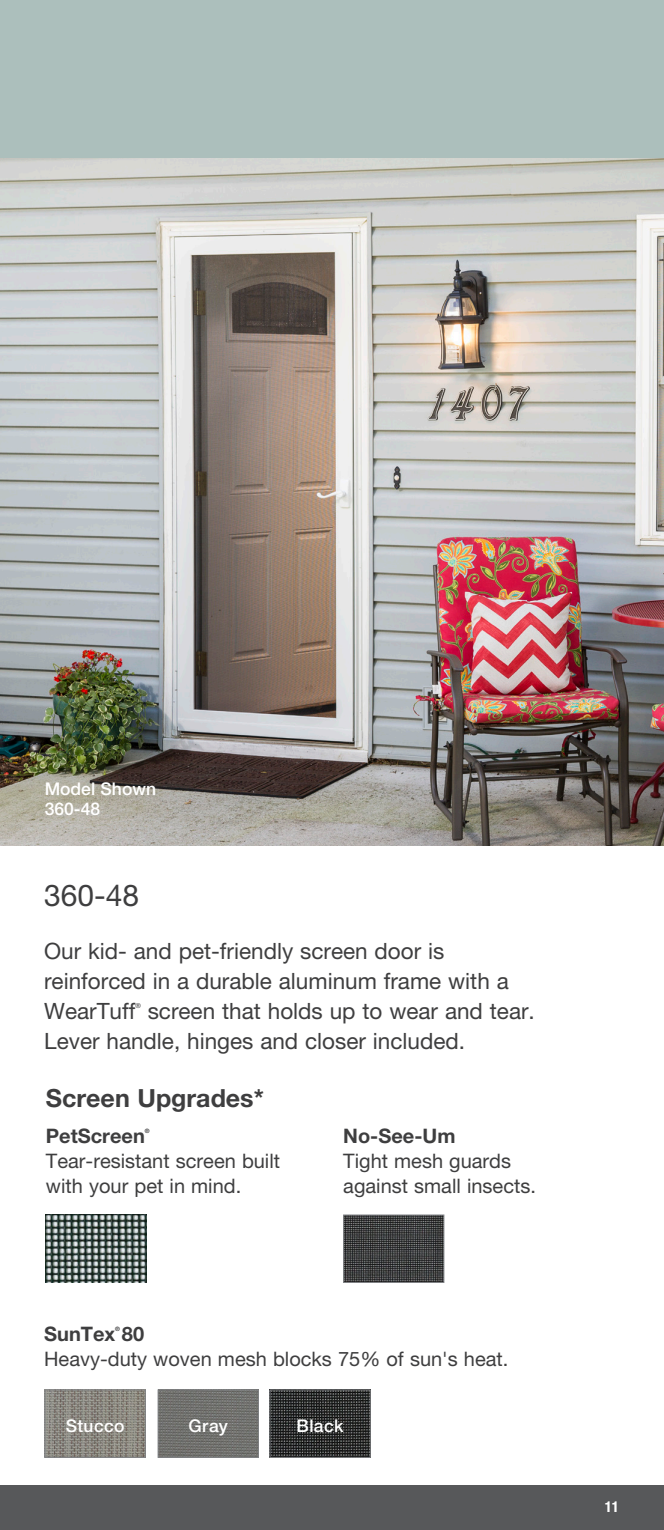
<style>
.page{position:relative;width:664px;height:1530px;background:#fff}
.page>*{position:absolute;margin:0;border:0;box-sizing:border-box;transform-origin:0 0}
.t1{font:30px "Helvetica Neue LT Pro";color:#3e3e3f}
.t2{font:700 25px "Helvetica Neue LT Pro";color:#3e3e3f}
.t3{font:22.5px/30px "Helvetica Neue LT Pro";color:#3e3e3f}
.t4{font:20px/25px "Helvetica Neue LT Pro";color:#3e3e3f}
.t5{font:700 20px "Helvetica Neue LT Pro";color:#3e3e3f}
.t6{font:500 17.5px "Helvetica Neue LT Pro";letter-spacing:.01em;color:#fff}
.t7{font:700 condensed 15px "Helvetica Neue LT Pro";color:#fff}
.t8{font:6.75px "Helvetica Neue LT Pro";color:#3e3e3f}
.t9{font:700 6px "Helvetica Neue LT Pro";color:#3e3e3f}
</style>
<div class="page">
<div style="left:0;top:1485px;width:664px;height:45px;background:#57585a"></div>
<img style="left:1px;top:158px;width:663px;height:687px">
<img style="left:0;top:158px;width:1px;height:687px">
<div style="left:0;top:0;width:664px;height:158px;background:#acbfbc"></div>
<img style="left:345px;top:1217px;width:97px;height:64px">
<div style="left:343px;top:1215px;width:101px;height:68px;border:1px solid #808285"></div>
<img style="left:271px;top:1392px;width:97px;height:64px">
<div style="left:269px;top:1390px;width:101px;height:68px;border:1px solid #808285"></div>
<img style="left:160px;top:1392px;width:97px;height:64px">
<div style="left:158px;top:1390px;width:101px;height:68px;border:1px solid #808285"></div>
<img style="left:47px;top:1392px;width:97px;height:64px">
<div style="left:45px;top:1390px;width:101px;height:68px;border:1px solid #808285"></div>
<img style="left:46px;top:1215px;width:101px;height:68px">
<p class="t6" style="left:45px;top:779px;width:113px">Model Shown</p>
<p class="t6" style="left:45px;top:799px;width:57px">360-48</p>
<p class="t1" style="left:44px;top:877px;width:97px">360-48</p>
<p class="t3" style="left:44px;top:935px;width:466px">Our kid- and pet-friendly screen door is reinforced in a durable aluminum frame with a<br>WearTuff</p>
<p class="t8" style="left:135px;top:1001px;width:7px">®</p>
<p class="t3" style="left:44px;top:995px;width:492px;text-indent:104px">screen that holds up to wear and tear.<br>Lever handle, hinges and closer included.</p>
<p class="t2" style="left:46px;top:1082px;width:219px">Screen Upgrades*</p>
<p class="t5" style="left:46px;top:1123px;width:100px">PetScreen</p>
<p class="t9" style="left:145px;top:1127px;width:6px">®</p>
<p class="t4" style="left:46px;top:1148px;width:236px">Tear-resistant screen built with your pet in mind.</p>
<p class="t5" style="left:343px;top:1123px;width:114px">No-See-Um</p>
<p class="t4" style="left:343px;top:1148px;width:194px">Tight mesh guards against small insects.</p>
<p class="t5" style="left:44px;top:1321px;width:102px">SunTex 80</p>
<p class="t9" style="left:115px;top:1325px;width:6px">®</p>
<p class="t4" style="left:44px;top:1345px;width:466px">Heavy-duty woven mesh blocks 75% of sun's heat.</p>
<p class="t6" style="left:66px;top:1415px;width:60px">Stucco</p>
<p class="t6" style="left:188px;top:1415px;width:41px">Gray</p>
<p class="t6" style="left:296px;top:1415px;width:48px">Black</p>
<p class="t7" style="left:604px;top:1498px;width:16px">11</p>
</div>
